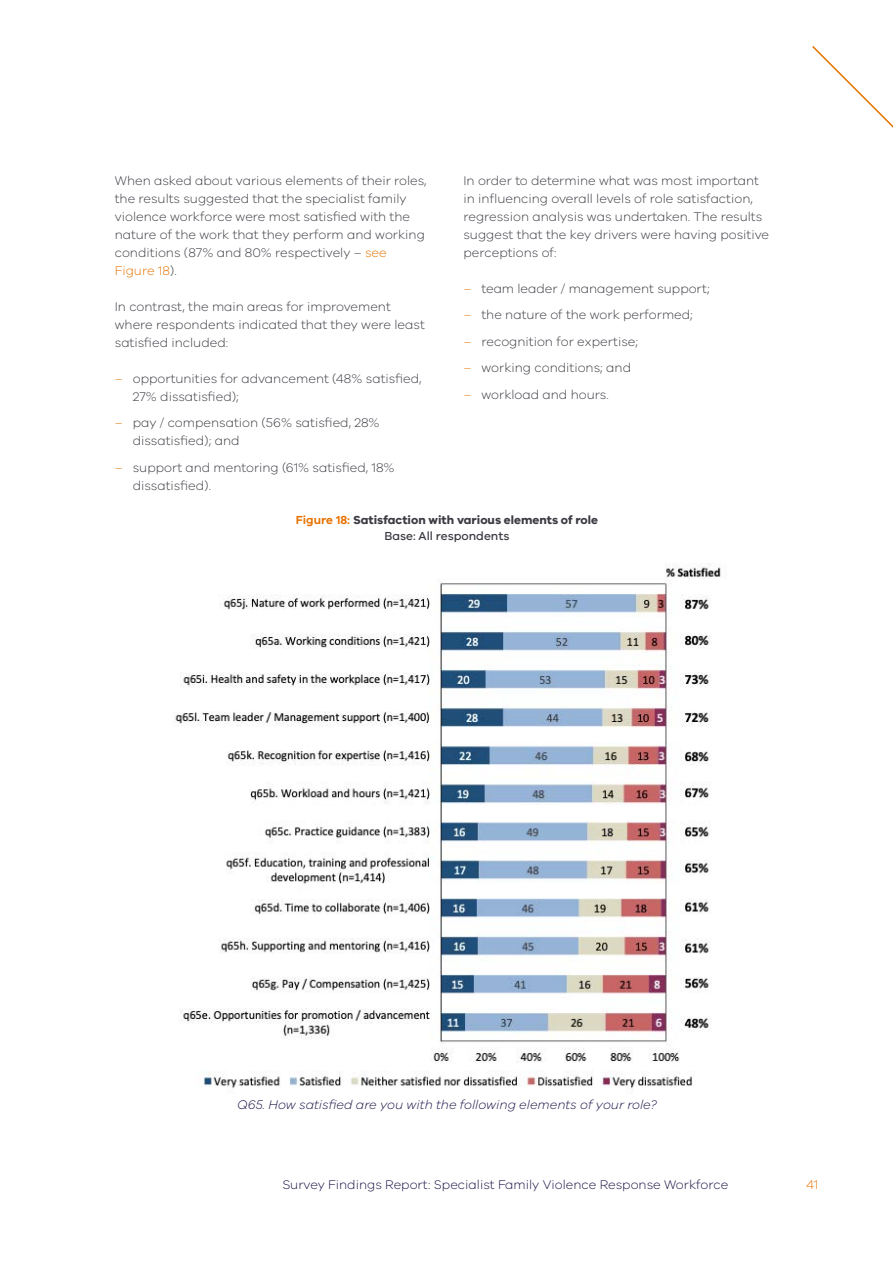
<style>
.page{position:relative;width:893px;height:1263px;background:#fff}
.page>*{position:absolute;margin:0;border:0;box-sizing:border-box;transform-origin:0 0}
.t1{font:300 12.9px/18px "VIC";color:#3b3c43}
.t2{font:300 12.9px "VIC";color:#1e1246}
.t3{font:italic 300 12.9px "VIC";color:#1e1246}
.t4{font:300 12.9px "VIC";color:#e67200}
.t5{font:700 12px/16.5px "VIC";color:#3b3c43;text-align:center}
.s1{color:#e67200}
.s2{font-weight:600;color:#e67200}
.s3{font-weight:500}
</style>
<div class="page">
<svg style="left:812px;top:46px;width:81px;height:82px"></svg>
<img style="left:173px;top:564px;width:548px;height:530px">
<p class="t1" style="left:115px;top:171px;width:313px">When asked about various elements of their roles, the results suggested that the specialist family violence workforce were most satisfied with the nature of the work that they perform and working conditions (87% and 80% respectively – <span class="s1">see Figure 18</span>).</p>
<p class="t1" style="left:115px;top:297px;width:311px">In contrast, the main areas for improvement where respondents indicated that they were least satisfied included:</p>
<p class="t1" style="left:133px;top:369px;width:290px;text-indent:-18px"><span class="s1">–</span> opportunities for advancement (48% satisfied,<br>27% dissatisfied);</p>
<p class="t1" style="left:133px;top:413px;width:248px;text-indent:-18px"><span class="s1">–</span> pay / compensation (56% satisfied, 28% dissatisfied); and</p>
<p class="t1" style="left:133px;top:458px;width:263px;text-indent:-18px"><span class="s1">–</span> support and mentoring (61% satisfied, 18% dissatisfied).</p>
<p class="t1" style="left:463px;top:171px;width:307px">In order to determine what was most important in influencing overall levels of role satisfaction, regression analysis was undertaken. The results suggest that the key drivers were having positive perceptions of:</p>
<p class="t1" style="left:463px;top:279px;width:248px"><span class="s1">–</span> team leader / management support;</p>
<p class="t1" style="left:463px;top:305px;width:231px"><span class="s1">–</span> the nature of the work performed;</p>
<p class="t1" style="left:463px;top:332px;width:176px"><span class="s1">–</span> recognition for expertise;</p>
<p class="t1" style="left:463px;top:358px;width:169px"><span class="s1">–</span> working conditions; and</p>
<p class="t1" style="left:463px;top:385px;width:147px"><span class="s1">–</span> workload and hours.</p>
<p class="t5" style="left:296px;top:511px;width:304px"><span class="s2">Figure 18:</span> Satisfaction with various elements of role<br><span class="s3">Base: All respondents</span></p>
<p class="t3" style="left:237px;top:1096px;width:421px">Q65. How satisfied are you with the following elements of your role?</p>
<p class="t2" style="left:282px;top:1177px;width:447px">Survey Findings Report: Specialist Family Violence Response Workforce</p>
<p class="t4" style="left:806px;top:1177px;width:14px">41</p>
</div>
